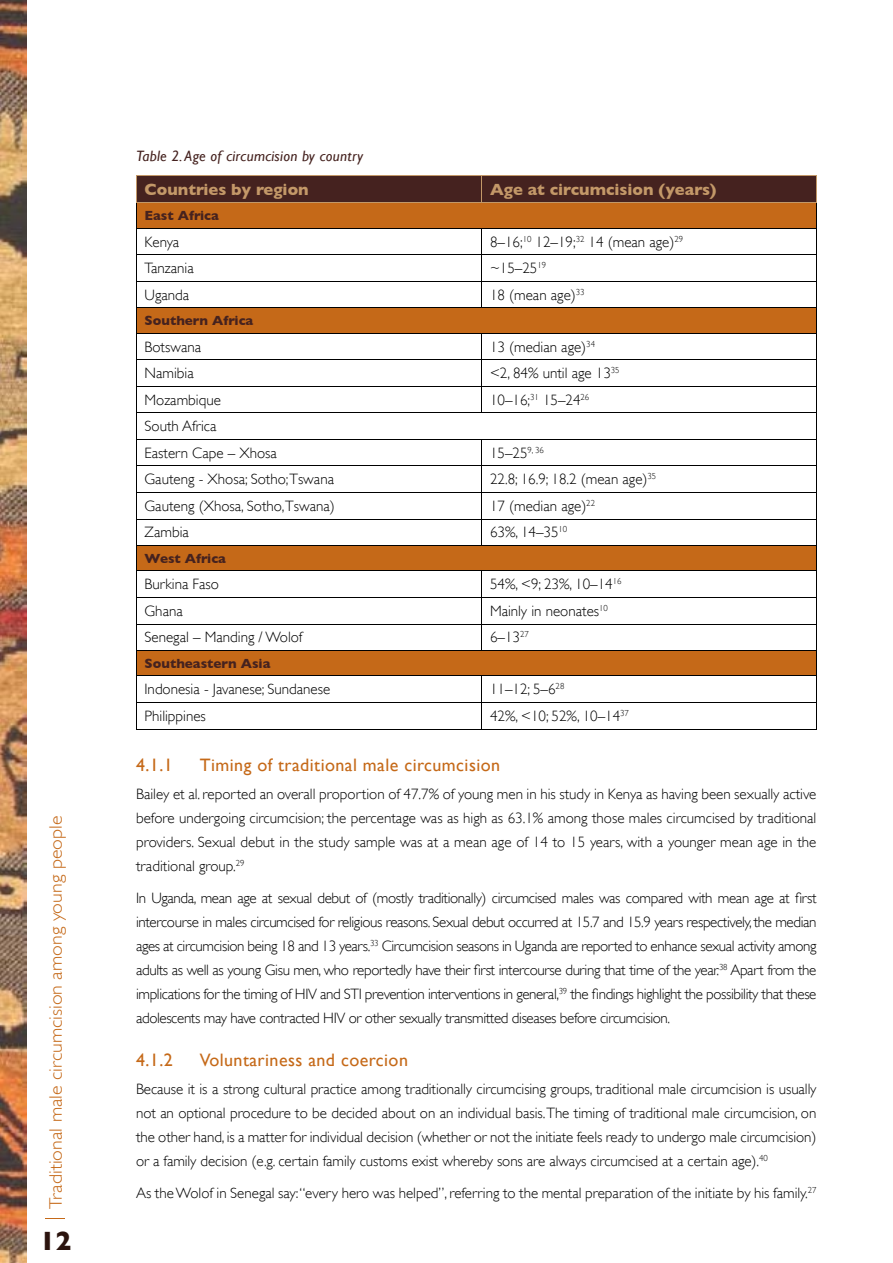
<style>
.page{position:relative;width:893px;height:1263px;background:#fff}
.page>*{position:absolute;margin:0;border:0;box-sizing:border-box;transform-origin:0 0}
.t1{font:700 27px "Gill Sans";color:#2b140e}
.t2{font:18px "Gill Sans";letter-spacing:.025em;color:#c56918}
.t3{font:300 18px "Gill Sans";color:#c56918;scale:1.1 1}
.t4{font:700 16.5px "Gill Sans";color:#c39868}
.t5{font:300 15px/24px "Gill Sans";color:#000;text-align:justify}
.t6{font:italic 15px "Gill Sans";letter-spacing:.02em;color:#45221f}
.t7{font:700 13.5px "Gill Sans";color:#45221f}
</style>
<div class="page">
<svg style="left:46px;top:1218px;width:19px;height:1px"></svg>
<img style="left:0;top:0;width:26px;height:1263px">
<hr style="left:136px;top:729px;width:346px;height:1px;background:#000">
<hr style="left:482px;top:729px;width:334px;height:1px;background:#000">
<svg style="left:136px;top:175px;width:681px;height:554px"></svg>
<hr style="left:136px;top:676px;width:346px;height:1px;background:#000">
<hr style="left:482px;top:676px;width:335px;height:1px;background:#000">
<p class="t3" style="left:45px;top:1209px;width:359px;rotate:-90deg">Traditional male circumcision among young people</p>
<h1 class="t1" style="left:39px;top:1224px;width:34px">12</h1>
<p class="t6" style="left:136px;top:148px;width:229px">Table 2. Age of circumcision by country</p>
<p class="t4" style="left:145px;top:180px;width:166px">Countries by region</p>
<p class="t4" style="left:490px;top:180px;width:228px">Age at circumcision (years)</p>
<p class="t7" style="left:145px;top:208px;width:76px">East Africa</p>
<p class="t5" style="left:145px;top:230px;width:36px">Kenya</p>
<p class="t5" style="left:490px;top:230px;width:195px">8–16;<sup>10</sup> 12–19;<sup>32</sup> 14 (mean age)<sup>29</sup></p>
<p class="t5" style="left:145px;top:256px;width:51px">Tanzania</p>
<p class="t5" style="left:490px;top:256px;width:58px">~15–25<sup>19</sup></p>
<p class="t5" style="left:145px;top:283px;width:46px">Uganda</p>
<p class="t5" style="left:490px;top:283px;width:96px">18 (mean age)<sup>33</sup></p>
<p class="t7" style="left:145px;top:313px;width:110px">Southern Africa</p>
<p class="t5" style="left:145px;top:335px;width:58px">Botswana</p>
<p class="t5" style="left:490px;top:335px;width:107px">13 (median age)<sup>34</sup></p>
<p class="t5" style="left:145px;top:361px;width:51px">Namibia</p>
<p class="t5" style="left:490px;top:361px;width:131px">&lt;2, 84% until age 13<sup>35</sup></p>
<p class="t5" style="left:145px;top:388px;width:78px">Mozambique</p>
<p class="t5" style="left:490px;top:388px;width:101px">10–16;<sup>31</sup> 15–24<sup>26</sup></p>
<p class="t5" style="left:145px;top:413px;width:134px;line-height:26.5px">South Africa<br>Eastern Cape – Xhosa</p>
<p class="t5" style="left:490px;top:441px;width:55px">15–25<sup>9,</sup> <sup>36</sup></p>
<p class="t5" style="left:145px;top:467px;width:191px">Gauteng - Xhosa; Sotho;Tswana</p>
<p class="t5" style="left:490px;top:467px;width:168px">22.8; 16.9; 18.2 (mean age)<sup>35</sup></p>
<p class="t5" style="left:145px;top:494px;width:192px">Gauteng (Xhosa, Sotho,Tswana)</p>
<p class="t5" style="left:490px;top:494px;width:107px">17 (median age)<sup>22</sup></p>
<p class="t5" style="left:145px;top:520px;width:46px">Zambia</p>
<p class="t5" style="left:490px;top:520px;width:79px">63%, 14–35<sup>10</sup></p>
<p class="t7" style="left:145px;top:550px;width:83px">West Africa</p>
<p class="t5" style="left:145px;top:572px;width:76px">Burkina Faso</p>
<p class="t5" style="left:490px;top:572px;width:133px">54%, &lt;9; 23%, 10–14<sup>16</sup></p>
<p class="t5" style="left:145px;top:599px;width:40px">Ghana</p>
<p class="t5" style="left:490px;top:599px;width:119px">Mainly in neonates<sup>10</sup></p>
<p class="t5" style="left:145px;top:625px;width:160px">Senegal – Manding / Wolof</p>
<p class="t5" style="left:490px;top:625px;width:40px">6–13<sup>27</sup></p>
<p class="t7" style="left:145px;top:655px;width:127px">Southeastern Asia</p>
<p class="t5" style="left:145px;top:677px;width:187px">Indonesia - Javanese; Sundanese</p>
<p class="t5" style="left:490px;top:677px;width:76px">11–12; 5–6<sup>28</sup></p>
<p class="t5" style="left:145px;top:704px;width:63px">Philippines</p>
<p class="t5" style="left:490px;top:704px;width:140px">42%, &lt;10; 52%, 10–14<sup>37</sup></p>
<p class="t2" style="left:136px;top:754px;width:366px">4 .1 .1. Timing of traditional male circumcision</p>
<p class="t5" style="left:136px;top:782px;width:682px">Bailey et al. reported an overall proportion of 47.7% of young men in his study in Kenya as having been sexually active before undergoing circumcision; the percentage was as high as 63.1% among those males circumcised by traditional providers. Sexual debut in the study sample was at a mean age of 14 to 15 years, with a younger mean age in the traditional group.<sup>29</sup></p>
<p class="t5" style="left:136px;top:886px;width:682px">In Uganda, mean age at sexual debut of (mostly traditionally) circumcised males was compared with mean age at first intercourse in males circumcised for religious reasons. Sexual debut occurred at 15.7 and 15.9 years respectively, the median ages at circumcision being 18 and 13 years.<sup>33</sup> Circumcision seasons in Uganda are reported to enhance sexual activity among adults as well as young Gisu men, who reportedly have their first intercourse during that time of the year.<sup>38</sup> Apart from the implications for the timing of HIV and STI prevention interventions in general,<sup>39</sup> the findings highlight the possibility that these adolescents may have contracted HIV or other sexually transmitted diseases before circumcision.</p>
<p class="t2" style="left:136px;top:1049px;width:273px">4 .1 .2.. Voluntariness and coercion</p>
<p class="t5" style="left:136px;top:1077px;width:682px">Because it is a strong cultural practice among traditionally circumcising groups, traditional male circumcision is usually not an optional procedure to be decided about on an individual basis. The timing of traditional male circumcision, on the other hand, is a matter for individual decision (whether or not the initiate feels ready to undergo male circumcision) or a family decision (e.g. certain family customs exist whereby sons are always circumcised at a certain age).<sup>40</sup></p>
<p class="t5" style="left:136px;top:1181px;width:682px">As the Wolof in Senegal say:“every hero was helped”, referring to the mental preparation of the initiate by his family.<sup>27</sup></p>
</div>
